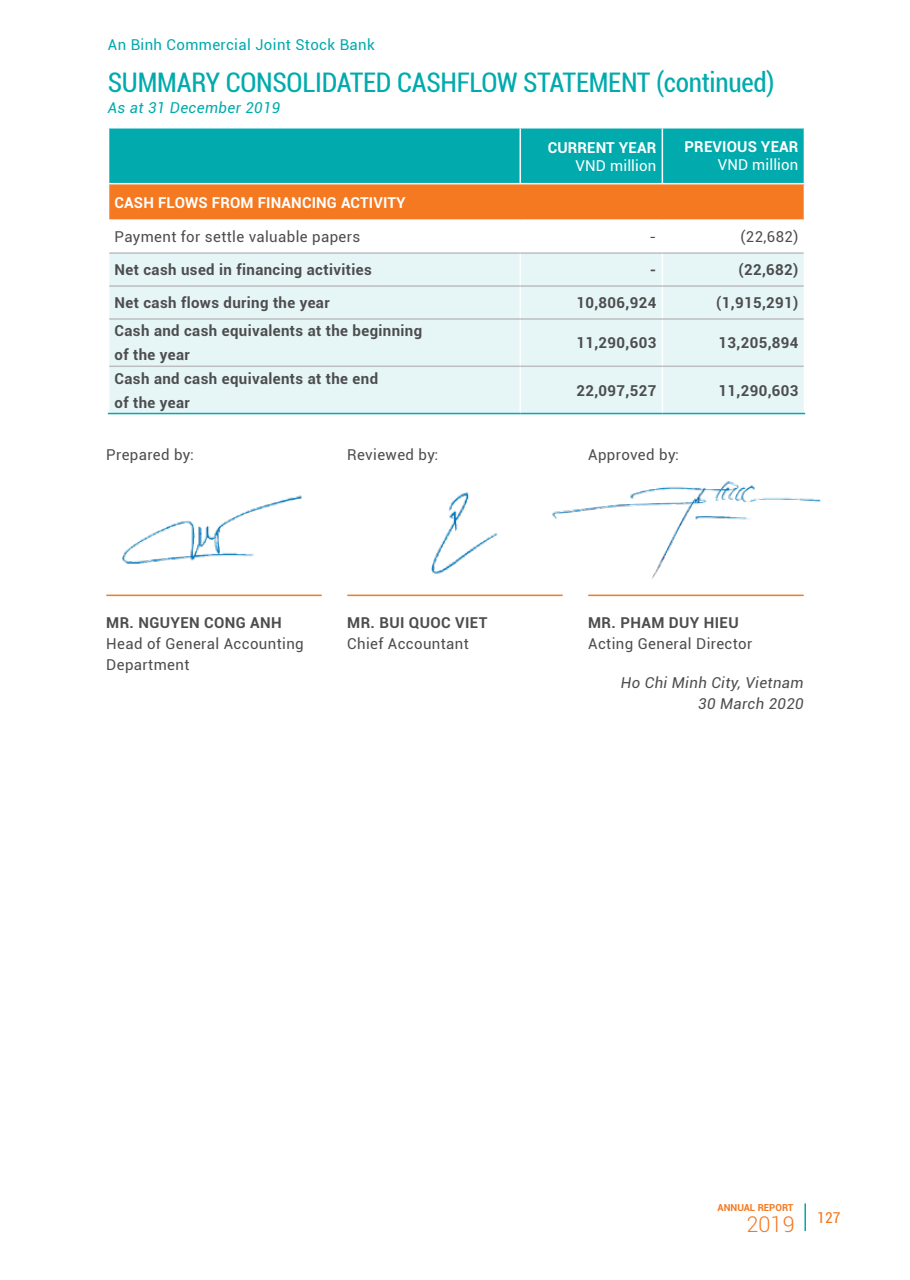
<style>
.page{position:relative;width:910px;height:1280px;background:#fff}
.page>*{position:absolute;margin:0;border:0;box-sizing:border-box;transform-origin:0 0}
.t1{font:condensed 27px "Roboto";letter-spacing:-.01em;color:#00aaad}
.t2{font:300 21.75px "Roboto";color:#f47920}
.t3{font:700 15px/24px "Roboto";letter-spacing:.025em;color:#4d4d4f}
.t4{font:15px/21px "Roboto";letter-spacing:.025em;color:#4d4d4f}
.t5{font:700 15px "Roboto";letter-spacing:.01em;color:#fff}
.t6{font:italic 15px/21px "Roboto";letter-spacing:.025em;color:#4d4d4f;text-align:right}
.t7{font:15px "Roboto";letter-spacing:.025em;color:#00aaad}
.t8{font:15px "Roboto";letter-spacing:.01em;color:#fff}
.t9{font:italic 15px "Roboto";letter-spacing:.025em;color:#00aaad}
.t10{font:condensed 15px "Roboto";color:#f47920}
.t11{font:700 9.6px "Roboto";color:#f47920}
</style>
<div class="page">
<hr style="left:804px;top:1203px;width:2px;height:28px;background:#00aaad">
<div style="left:109px;top:128px;width:695px;height:55px;background:#00aaad"></div>
<div style="left:109px;top:184px;width:695px;height:36px;background:#f47920"></div>
<div style="left:109px;top:254px;width:695px;height:159px;background:#e6f6f7"></div>
<hr style="left:519px;top:254px;width:2px;height:31px;background:#fff">
<hr style="left:519px;top:287px;width:2px;height:31px;background:#fff">
<hr style="left:519px;top:128px;width:2px;height:55px;background:#fff">
<hr style="left:662px;top:128px;width:1px;height:55px;background:#fff">
<hr style="left:662px;top:254px;width:1px;height:31px;background:#fff">
<hr style="left:662px;top:287px;width:1px;height:31px;background:#fff">
<hr style="left:519px;top:320px;width:2px;height:45px;background:#fff">
<hr style="left:662px;top:320px;width:1px;height:45px;background:#fff">
<hr style="left:519px;top:367px;width:2px;height:46px;background:#fff">
<hr style="left:662px;top:367px;width:1px;height:46px;background:#fff">
<hr style="left:108px;top:219px;width:412px;height:2px;background:#fff">
<hr style="left:520px;top:219px;width:142px;height:2px;background:#fff">
<hr style="left:662px;top:219px;width:142px;height:2px;background:#fff">
<hr style="left:108px;top:413px;width:412px;height:1px;background:#00aaad">
<hr style="left:520px;top:413px;width:142px;height:1px;background:#00aaad">
<hr style="left:662px;top:413px;width:143px;height:1px;background:#00aaad">
<hr style="left:109px;top:252px;width:411px;height:2px;background:#bcbec0">
<hr style="left:520px;top:252px;width:142px;height:2px;background:#bcbec0">
<hr style="left:662px;top:252px;width:142px;height:2px;background:#bcbec0">
<hr style="left:109px;top:285px;width:411px;height:2px;background:#bcbec0">
<hr style="left:520px;top:285px;width:142px;height:2px;background:#bcbec0">
<hr style="left:662px;top:285px;width:142px;height:2px;background:#bcbec0">
<hr style="left:109px;top:318px;width:411px;height:2px;background:#bcbec0">
<hr style="left:520px;top:318px;width:142px;height:2px;background:#bcbec0">
<hr style="left:662px;top:318px;width:142px;height:2px;background:#bcbec0">
<hr style="left:109px;top:365px;width:411px;height:2px;background:#bcbec0">
<hr style="left:520px;top:365px;width:142px;height:2px;background:#bcbec0">
<hr style="left:662px;top:365px;width:142px;height:2px;background:#bcbec0">
<hr style="left:588px;top:595px;width:216px;height:1px;background:#f47920">
<hr style="left:347px;top:595px;width:216px;height:1px;background:#f47920">
<hr style="left:106px;top:595px;width:216px;height:1px;background:#f47920">
<img style="left:122px;top:495px;width:180px;height:69px">
<img style="left:431px;top:492px;width:67px;height:82px">
<img style="left:552px;top:481px;width:269px;height:98px">
<p class="t7" style="left:108px;top:35px;width:268px">An Binh Commercial Joint Stock Bank</p>
<h1 class="t1" style="left:108px;top:64px;width:668px">SUMMARY CONSOLIDATED CASHFLOW STATEMENT (continued)</h1>
<p class="t9" style="left:108px;top:98px;width:174px">As at 31 December 2019</p>
<p class="t5" style="left:548px;top:137px;width:110px">CURRENT YEAR</p>
<p class="t8" style="left:576px;top:155px;width:82px">VND million</p>
<p class="t5" style="left:685px;top:136px;width:115px">PREVIOUS YEAR</p>
<p class="t8" style="left:718px;top:154px;width:82px">VND million</p>
<p class="t5" style="left:115px;top:192px;width:293px">CASH FLOWS FROM FINANCING ACTIVITY</p>
<p class="t4" style="left:115px;top:226px;width:247px">Payment for settle valuable papers</p>
<p class="t4" style="left:650px;top:226px;width:8px">-</p>
<p class="t4" style="left:741px;top:226px;width:59px">(22,682)</p>
<p class="t3" style="left:115px;top:257px;width:259px">Net cash used in financing activities</p>
<p class="t3" style="left:650px;top:257px;width:8px">-</p>
<p class="t3" style="left:738px;top:257px;width:61px">(22,682)</p>
<p class="t3" style="left:115px;top:290px;width:217px">Net cash flows during the year</p>
<p class="t3" style="left:576px;top:290px;width:81px">10,806,924</p>
<p class="t3" style="left:716px;top:290px;width:84px">(1,915,291)</p>
<p class="t3" style="left:115px;top:318px;width:309px">Cash and cash equivalents at the beginning of the year</p>
<p class="t3" style="left:576px;top:330px;width:81px">11,290,603</p>
<p class="t3" style="left:718px;top:330px;width:81px">13,205,894</p>
<p class="t3" style="left:115px;top:366px;width:265px">Cash and cash equivalents at the end of the year</p>
<p class="t3" style="left:576px;top:378px;width:81px">22,097,527</p>
<p class="t3" style="left:718px;top:378px;width:81px">11,290,603</p>
<p class="t4" style="left:106px;top:444px;width:89px">Prepared by:</p>
<p class="t4" style="left:347px;top:444px;width:93px">Reviewed by:</p>
<p class="t4" style="left:588px;top:444px;width:92px">Approved by:</p>
<p class="t3" style="left:106px;top:610px;width:177px">MR. NGUYEN CONG ANH</p>
<p class="t4" style="left:106px;top:633px;width:199px">Head of General Accounting<br>Department</p>
<p class="t3" style="left:347px;top:610px;width:142px">MR. BUI QUOC VIET</p>
<p class="t4" style="left:347px;top:633px;width:123px">Chief Accountant</p>
<p class="t3" style="left:588px;top:610px;width:152px">MR. PHAM DUY HIEU</p>
<p class="t4" style="left:588px;top:633px;width:166px">Acting General Director</p>
<p class="t6" style="left:621px;top:671px;width:184px">Ho Chi Minh City, Vietnam<br>30 March 2020</p>
<p class="t11" style="left:718px;top:1200px;width:77px">ANNUAL REPORT</p>
<h2 class="t2" style="left:747px;top:1209px;width:50px">2019</h2>
<p class="t10" style="left:817px;top:1207px;width:25px">127</p>
</div>
